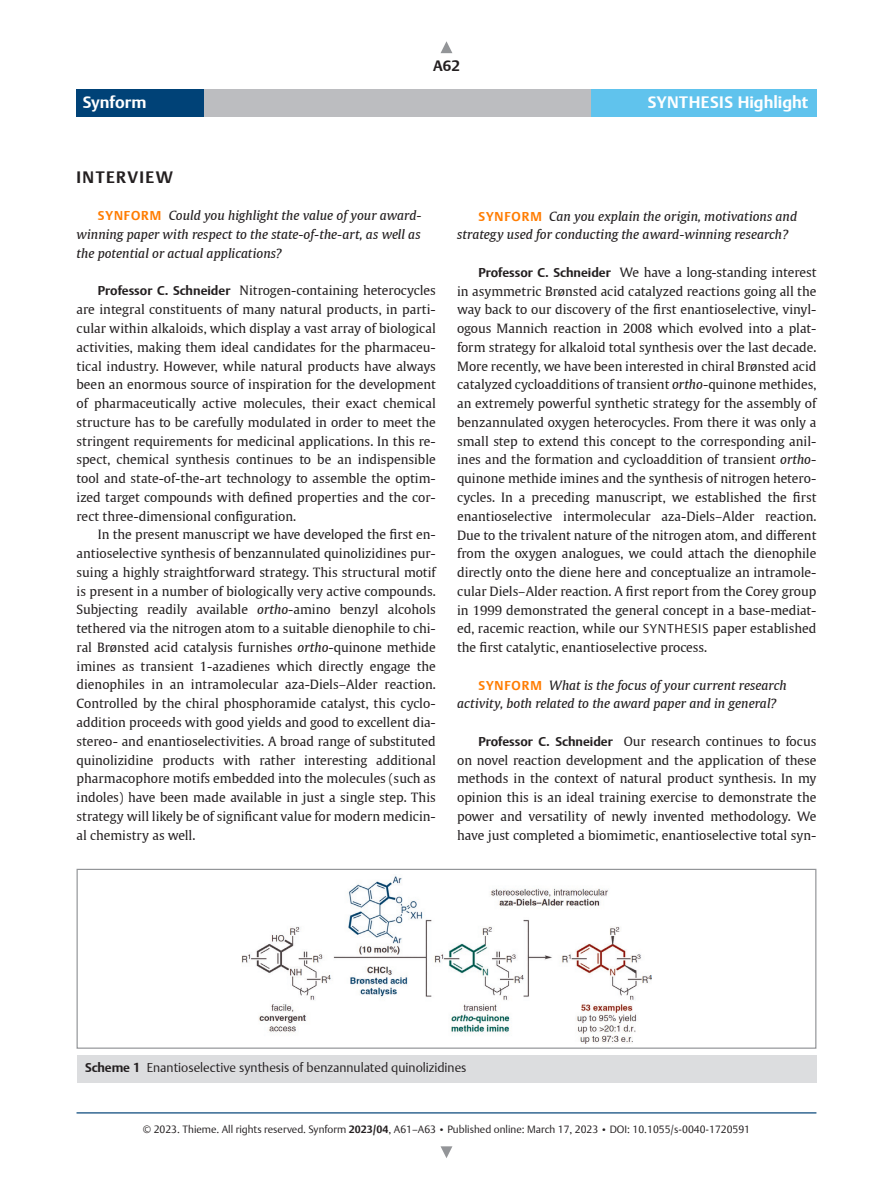
<style>
.page{position:relative;width:893px;height:1191px;background:#fff}
.page>*{position:absolute;margin:0;border:0;box-sizing:border-box;transform-origin:0 0}
.t1{font:700 16.5px "Thieme Argo 2011";color:#fff}
.t2{font:700 16.5px "Thieme Argo 2011";letter-spacing:.09em;color:#231f20}
.t3{font:700 15px "Thieme Argo 2011";color:#231f20}
.t4{font:12.75px/18.8px "Thieme Gulliver 2011";color:#231f20;text-align:justify}
.t5{font:italic 12.75px/18.8px "Thieme Gulliver 2011";color:#231f20}
.t6{font:300 12.75px "Thieme Argo 2011";color:#231f20}
.t7{font:300 10.5px "Thieme Argo 2011";color:#231f20}
.s1{font-family:"Thieme Argo 2011";font-weight:700;font-style:normal;color:#ff7c00}
.s2{font-family:"Thieme Argo 2011";font-weight:700}
.s3{font-style:italic}
.s4{font-family:"Thieme Argo 2011";font-weight:300}
.s5{font-weight:700}
.s6{font-size:9px}
</style>
<div class="page">
<hr style="left:77px;top:1112px;width:739px;height:1px;background:#004277">
<div style="left:77px;top:89px;width:739px;height:28px;background:#bcbdc0"></div>
<div style="left:591px;top:89px;width:225px;height:28px;background:#60c3ed"></div>
<div style="left:77px;top:89px;width:127px;height:28px;background:#004277"></div>
<svg style="left:441px;top:41px;width:11px;height:12px"></svg>
<svg style="left:441px;top:1146px;width:11px;height:12px"></svg>
<img style="left:241px;top:876px;width:411px;height:167px">
<div style="left:77px;top:868px;width:739px;height:180px;border:1px solid #939598"></div>
<div style="left:77px;top:1055px;width:739px;height:28px;background:#dcdddf"></div>
<p class="t3" style="left:433px;top:56px;width:28px">A62</p>
<p class="t1" style="left:83px;top:91px;width:65px">Synform</p>
<p class="t1" style="left:648px;top:91px;width:162px">SYNTHESIS Highlight</p>
<p class="t2" style="left:77px;top:166px;width:98px">INTERVIEW</p>
<p class="t5" style="left:77px;top:206px;width:347px;text-align:justify;text-indent:21px"><span class="s1">SYNFORM</span> Could you highlight the value of your award&shy;winning paper with respect to the state-of-the-art, as well as the potential or actual applications?</p>
<p class="t4" style="left:77px;top:281px;width:361px;text-indent:21px"><span class="s2">Professor C. Schneider</span> Nitrogen-containing heterocycles are integral constituents of many natural products, in parti&shy;cular within alkaloids, which display a vast array of biological activities, making them ideal candidates for the pharmaceu&shy;tical industry. However, while natural products have always been an enormous source of inspiration for the development of pharmaceutically active molecules, their exact chemical structure has to be carefully modulated in order to meet the stringent requirements for medicinal applications. In this re&shy;spect, chemical synthesis continues to be an indispensible tool and state-of-the-art technology to assemble the optim&shy;ized target compounds with defined properties and the cor&shy;rect three-dimensional configuration.</p>
<p class="t4" style="left:77px;top:525px;width:361px;text-indent:21px">In the present manuscript we have developed the first en&shy;antioselective synthesis of benzannulated quinolizidines pur&shy;suing a highly straightforward strategy. This structural motif is present in a number of biologically very active compounds.<br>Subjecting readily available <span class="s3">ortho</span>-amino benzyl alcohols tethered via the nitrogen atom to a suitable dienophile to chi&shy;ral Brønsted acid catalysis furnishes <span class="s3">ortho</span>-quinone methide imines as transient 1-azadienes which directly engage the dienophiles in an intramolecular aza-Diels–Alder reaction.<br>Controlled by the chiral phosphoramide catalyst, this cyclo&shy;addition proceeds with good yields and good to excellent dia&shy;stereo- and enantioselectivities. A broad range of substituted quinolizidine products with rather interesting additional pharmacophore motifs embedded into the molecules (such as indoles) have been made available in just a single step. This strategy will likely be of significant value for modern medicin&shy;al chemistry as well.</p>
<p class="t5" style="left:457px;top:206px;width:342px;text-indent:21px"><span class="s1">SYNFORM</span> Can you explain the origin, motivations and strategy used for conducting the award-winning research?</p>
<p class="t4" style="left:457px;top:262px;width:361px;text-indent:21px"><span class="s2">Professor C. Schneider</span> We have a long-standing interest in asymmetric Brønsted acid catalyzed reactions going all the way back to our discovery of the first enantioselective, vinyl&shy;ogous Mannich reaction in 2008 which evolved into a plat&shy;form strategy for alkaloid total synthesis over the last decade.<br>More recently, we have been interested in chiral Brønsted acid catalyzed cycloadditions of transient <span class="s3">ortho</span>-quinone methides, an extremely powerful synthetic strategy for the assembly of benzannulated oxygen heterocycles. From there it was only a small step to extend this concept to the corresponding anil&shy;ines and the formation and cycloaddition of transient <span class="s3">ortho&shy;</span>quinone methide imines and the synthesis of nitrogen hetero&shy;cycles. In a preceding manuscript, we established the first enantioselective intermolecular aza-Diels–Alder reaction.<br>Due to the trivalent nature of the nitrogen atom, and different from the oxygen analogues, we could attach the dienophile directly onto the diene here and conceptualize an intramole&shy;cular Diels–Alder reaction. A first report from the Corey group in 1999 demonstrated the general concept in a base-mediat&shy;ed, racemic reaction, while our <span class="s4">SYNTHESIS</span> paper established the first catalytic, enantioselective process.</p>
<p class="t5" style="left:457px;top:675px;width:331px;text-indent:21px"><span class="s1">SYNFORM</span> What is the focus of your current research activity, both related to the award paper and in general?</p>
<p class="t4" style="left:457px;top:731px;width:361px;text-indent:21px"><span class="s2">Professor C. Schneider</span> Our research continues to focus on novel reaction development and the application of these methods in the context of natural product synthesis. In my opinion this is an ideal training exercise to demonstrate the power and versatility of newly invented methodology. We have just completed a biomimetic, enantioselective total syn-</p>
<p class="t6" style="left:85px;top:1059px;width:383px"><span class="s5">Scheme 1</span> Enantioselective synthesis of benzannulated quinolizidines</p>
<p class="t7" style="left:143px;top:1122px;width:609px">© 2023. Thieme. All rights reserved. Synform <span class="s5">2023/04</span>, A61–A63 <span class="s6">•</span> Published online: March 17, 2023 <span class="s6">•</span> DOI: 10.1055/s-0040-1720591</p>
</div>
